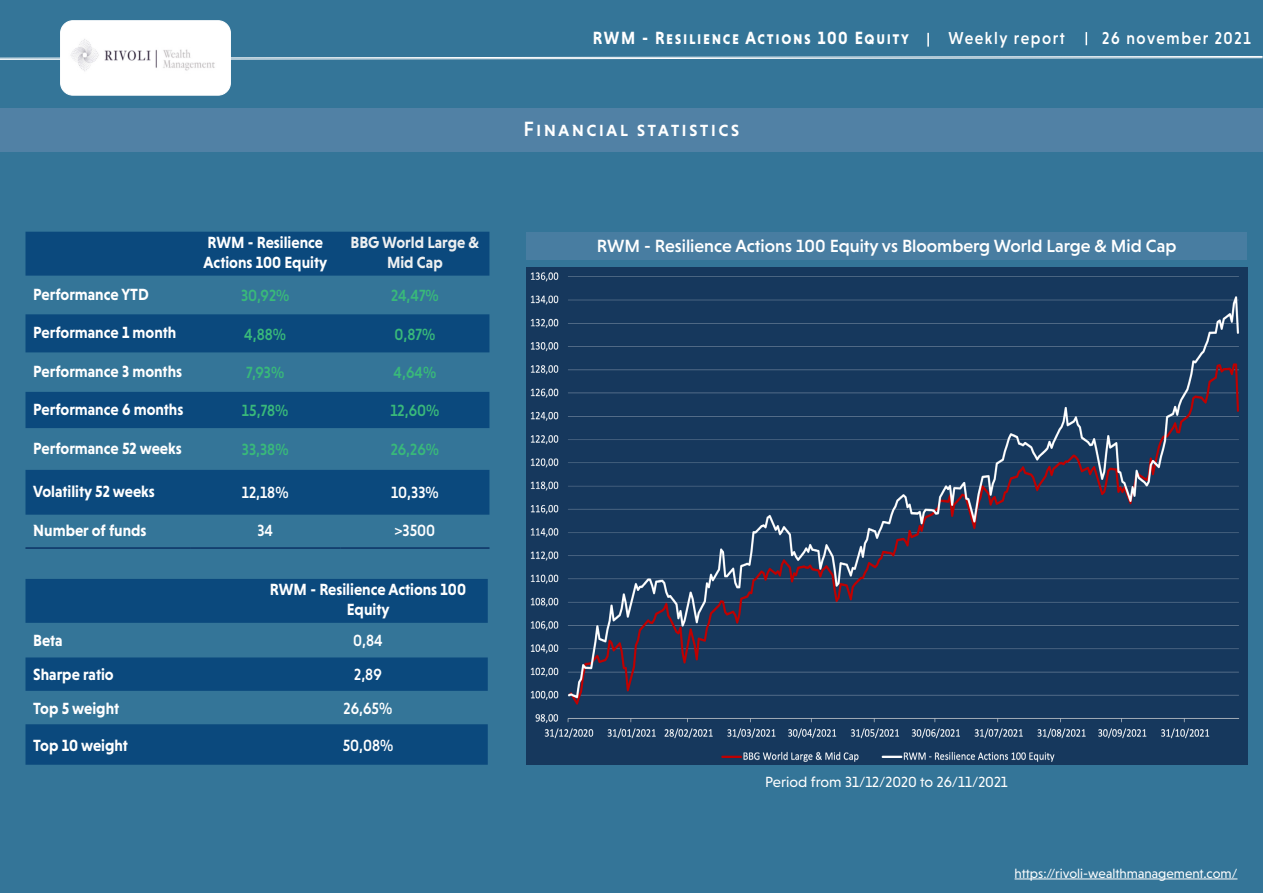
<style>
.page{position:relative;width:1263px;height:893px;background:#fff}
.page>*{position:absolute;margin:0;border:0;box-sizing:border-box;transform-origin:0 0}
.t1{font:21px "Niveau Grotesk Medium Small Caps";letter-spacing:.1em;color:#fff}
.t2{font:500 18px "Niveau Grotesk";color:#fff}
.t3{font:18px "Niveau Grotesk Bold Small Caps";letter-spacing:.1em;color:#fff;scale:.9 1}
.t4{font:500 17.55px "Niveau Grotesk";letter-spacing:.1em;color:#fff;scale:.9 1}
.t5{font:700 16.5px/19.8px "Niveau Grotesk";color:#fff;scale:.93 1}
.t6{font:500 16.5px "Niveau Grotesk";color:#39b97a;scale:.93 1}
.t7{font:500 16.5px "Niveau Grotesk";color:#fff;scale:.93 1}
.t8{font:700 16.5px/19.8px "Niveau Grotesk";color:#edeff0;text-align:center;scale:.93 1}
.t9{font:15px "Niveau Grotesk";color:#fff}
.t10{font:13.5px "Niveau Grotesk";color:#fff}
</style>
<div class="page">
<div style="left:0;top:0;width:1262px;height:893px;background:#347598"></div>
<svg style="left:0;top:56px;width:1263px;height:4px"></svg>
<svg style="left:1085px;top:32px;width:2px;height:13px"></svg>
<div style="left:60px;top:20px;width:171px;height:76px;background:#fff;border:1px solid #fff;border-radius:12px"></div>
<img style="left:71px;top:39px;width:144px;height:32px">
<svg style="left:927px;top:33px;width:2px;height:14px"></svg>
<hr style="left:1014px;top:879px;width:223px;height:1px;background:#fff">
<div style="left:0;top:108px;width:1263px;height:44px;background:#5181a5"></div>
<div style="left:26px;top:232px;width:463px;height:44px;background:#0b497d"></div>
<svg style="left:26px;top:314px;width:463px;height:201px;fill:#0b497d"></svg>
<hr style="left:26px;top:547px;width:164px;height:1px;background:#113a6c">
<hr style="left:26px;top:548px;width:164px;height:1px;background:#113a6c">
<hr style="left:190px;top:547px;width:150px;height:1px;background:#113a6c">
<hr style="left:190px;top:548px;width:150px;height:1px;background:#113a6c">
<hr style="left:340px;top:547px;width:149px;height:1px;background:#113a6c">
<hr style="left:340px;top:548px;width:149px;height:1px;background:#113a6c">
<img style="left:526px;top:268px;width:721px;height:497px">
<svg style="left:26px;top:579px;width:462px;height:186px;fill:#0b497d"></svg>
<div style="left:526px;top:232px;width:721px;height:28px;background:#487da1"></div>
<p class="t5" style="left:204px;top:232px;width:134px">RWM - Resilience<br>Actions 100 Equity</p>
<p class="t8" style="left:350px;top:232px;width:140px">BBG World Large &amp;<br>Mid Cap</p>
<p class="t5" style="left:33px;top:284px;width:126px">Performance YTD</p>
<p class="t6" style="left:241px;top:286px;width:53px">30,92%</p>
<p class="t6" style="left:391px;top:286px;width:53px">24,47%</p>
<p class="t5" style="left:33px;top:322px;width:155px">Performance 1 month</p>
<p class="t6" style="left:244px;top:324px;width:46px">4,88%</p>
<p class="t6" style="left:395px;top:324px;width:45px">0,87%</p>
<p class="t5" style="left:33px;top:361px;width:162px">Performance 3 months</p>
<p class="t6" style="left:246px;top:363px;width:43px">7,93%</p>
<p class="t6" style="left:394px;top:363px;width:47px">4,64%</p>
<p class="t5" style="left:33px;top:399px;width:163px">Performance 6 months</p>
<p class="t6" style="left:242px;top:401px;width:52px">15,78%</p>
<p class="t6" style="left:390px;top:401px;width:54px">12,60%</p>
<p class="t5" style="left:33px;top:438px;width:161px">Performance 52 weeks</p>
<p class="t6" style="left:242px;top:440px;width:52px">33,38%</p>
<p class="t6" style="left:391px;top:440px;width:53px">26,26%</p>
<p class="t5" style="left:33px;top:481px;width:132px">Volatility 52 weeks</p>
<p class="t7" style="left:242px;top:483px;width:52px">12,18%</p>
<p class="t7" style="left:391px;top:483px;width:53px">10,33%</p>
<p class="t5" style="left:33px;top:520px;width:123px">Number of funds</p>
<p class="t7" style="left:257px;top:521px;width:18px">34</p>
<p class="t7" style="left:395px;top:521px;width:45px">&gt;3500</p>
<p class="t5" style="left:270px;top:579px;width:212px;text-align:center">RWM - Resilience Actions 100<br>Equity</p>
<p class="t5" style="left:33px;top:631px;width:33px">Beta</p>
<p class="t7" style="left:353px;top:631px;width:33px">0,84</p>
<p class="t5" style="left:33px;top:665px;width:88px">Sharpe ratio</p>
<p class="t7" style="left:354px;top:665px;width:31px">2,89</p>
<p class="t5" style="left:33px;top:698px;width:94px">Top 5 weight</p>
<p class="t7" style="left:344px;top:699px;width:54px">26,65%</p>
<p class="t5" style="left:33px;top:735px;width:103px">Top 10 weight</p>
<p class="t7" style="left:343px;top:736px;width:56px">50,08%</p>
<p class="t3" style="left:593px;top:28px;width:353px">RWM - Resilience Actions 100 Equity</p>
<p class="t4" style="left:948px;top:28px;width:131px">Weekly report</p>
<p class="t4" style="left:1102px;top:28px;width:167px">26 november 2021</p>
<p class="t1" style="left:524px;top:117px;width:217px">Financial statistics</p>
<p class="t2" style="left:597px;top:236px;width:581px">RWM - Resilience Actions 100 Equity vs Bloomberg World Large &amp; Mid Cap</p>
<p class="t9" style="left:765px;top:773px;width:244px">Period from 31/12/2020 to 26/11/2021</p>
<p class="t10" style="left:1014px;top:865px;width:224px">https://rivoli-wealthmanagement.com/</p>
</div>
